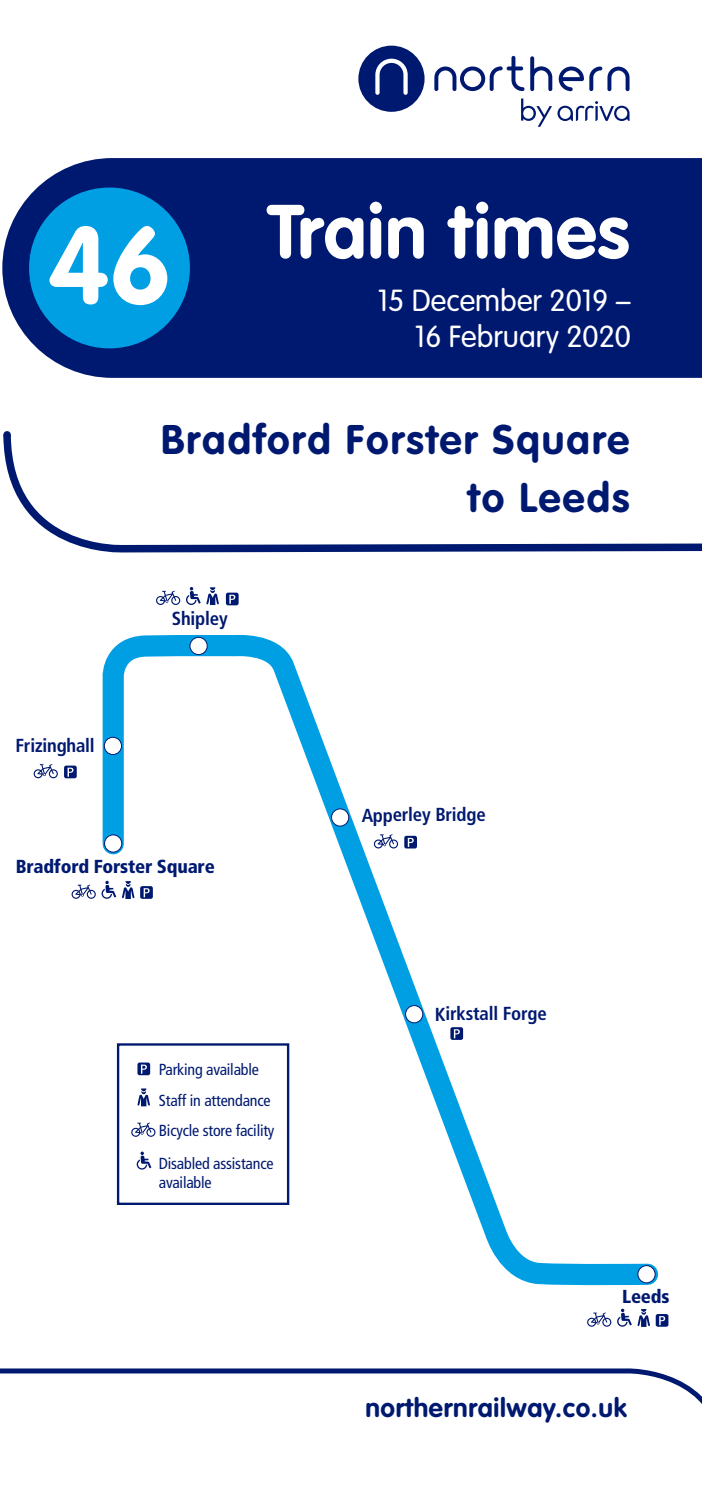
<style>
.page{position:relative;width:702px;height:1489px;background:#fff}
.page>*{position:absolute;margin:0;border:0;box-sizing:border-box;transform-origin:0 0}
.t1{font:700 75px "VAG Rounded";letter-spacing:.01em;color:#fff}
.t2{font:700 40.75px/58px "VAG Rounded";letter-spacing:.05em;color:#001970;text-align:right}
.t3{font:300 30px/36px "VAG Rounded";color:#fff;text-align:right}
.t4{font:700 26.25px "VAG Rounded";letter-spacing:.025em;color:#001970}
.t5{font:700 condensed 18.75px "Frutiger";letter-spacing:-.015em;color:#001970}
.t6{font:900 condensed 18.75px "Frutiger";color:#001970}
.t7{font:condensed 16px/30.5px "Frutiger";letter-spacing:-.01em;color:#001970}
.s1{font-size:107.5px}
</style>
<div class="page">
<div style="left:2px;top:158px;width:700px;height:220px;background:#001970"></div>
<div style="left:29px;top:187px;width:161px;height:161px;background:#009fe4;border-radius:50%"></div>
<svg style="left:0;top:1368px;width:702px;height:36px"></svg>
<svg style="left:3px;top:431px;width:699px;height:122px"></svg>
<div style="left:3px;top:431px;width:8px;height:7px;background:#001970;border-radius:50%"></div>
<svg style="left:358px;top:46px;width:66px;height:66px"></svg>
<svg style="left:530px;top:56px;width:22px;height:35px"></svg>
<svg style="left:434px;top:56px;width:90px;height:35px"></svg>
<svg style="left:558px;top:66px;width:71px;height:25px"></svg>
<svg style="left:521px;top:98px;width:108px;height:29px"></svg>
<svg style="left:92px;top:634px;width:567px;height:652px"></svg>
<div style="left:638px;top:1265px;width:17px;height:17px;background:#fff;border-radius:50%"></div>
<div style="left:637px;top:1265px;width:18px;height:17px;border:1px solid #001970;border-radius:50%"></div>
<div style="left:405px;top:1005px;width:18px;height:17px;background:#fff;border-radius:50%"></div>
<div style="left:405px;top:1005px;width:18px;height:18px;border:1px solid #001970;border-radius:50%"></div>
<div style="left:190px;top:637px;width:17px;height:17px;background:#fff;border-radius:50%"></div>
<div style="left:190px;top:637px;width:17px;height:18px;border:1px solid #001970;border-radius:50%"></div>
<div style="left:331px;top:808px;width:18px;height:18px;background:#fff;border-radius:50%"></div>
<div style="left:331px;top:808px;width:18px;height:18px;border:1px solid #001970;border-radius:50%"></div>
<div style="left:104px;top:834px;width:18px;height:18px;background:#fff;border-radius:50%"></div>
<div style="left:104px;top:834px;width:18px;height:18px;border:1px solid #001970;border-radius:50%"></div>
<div style="left:104px;top:737px;width:17px;height:17px;background:#fff;border-radius:50%"></div>
<div style="left:104px;top:737px;width:18px;height:17px;border:1px solid #001970;border-radius:50%"></div>
<svg style="left:140px;top:886px;width:13px;height:12px"></svg>
<svg style="left:144px;top:888px;width:6px;height:9px"></svg>
<svg style="left:72px;top:880px;width:44px;height:18px"></svg>
<svg style="left:122px;top:881px;width:12px;height:17px"></svg>
<svg style="left:64px;top:765px;width:13px;height:13px"></svg>
<svg style="left:68px;top:767px;width:5px;height:9px"></svg>
<svg style="left:34px;top:764px;width:24px;height:14px"></svg>
<div style="left:226px;top:592px;width:12px;height:13px;background:#001970;border-radius:2px"></div>
<svg style="left:229px;top:594px;width:6px;height:9px"></svg>
<svg style="left:156px;top:590px;width:24px;height:15px"></svg>
<svg style="left:186px;top:587px;width:33px;height:18px"></svg>
<svg style="left:404px;top:835px;width:13px;height:13px"></svg>
<svg style="left:408px;top:837px;width:6px;height:9px"></svg>
<svg style="left:374px;top:834px;width:24px;height:14px"></svg>
<svg style="left:450px;top:1027px;width:13px;height:12px"></svg>
<svg style="left:454px;top:1029px;width:6px;height:9px"></svg>
<svg style="left:617px;top:1308px;width:14px;height:18px"></svg>
<div style="left:655px;top:1313px;width:13px;height:13px;background:#001970;border-radius:2px"></div>
<svg style="left:659px;top:1316px;width:6px;height:8px"></svg>
<svg style="left:587px;top:1312px;width:24px;height:14px"></svg>
<svg style="left:637px;top:1309px;width:13px;height:17px"></svg>
<svg style="left:137px;top:1151px;width:14px;height:18px"></svg>
<svg style="left:137px;top:1062px;width:13px;height:13px"></svg>
<svg style="left:141px;top:1064px;width:6px;height:9px"></svg>
<svg style="left:131px;top:1122px;width:24px;height:14px"></svg>
<svg style="left:137px;top:1088px;width:13px;height:18px"></svg>
<div style="left:117px;top:1043px;width:172px;height:161px;border:2px solid #001970"></div>
<h1 class="t1" style="left:48px;top:188px;width:583px"><span class="s1">46</span> Train times</h1>
<h3 class="t3" style="left:377px;top:282px;width:255px">15 December 2019 –<br>16 February 2020</h3>
<h2 class="t2" style="left:161px;top:410px;width:470px">Bradford Forster Square to Leeds</h2>
<p class="t5" style="left:15px;top:734px;width:81px">Frizinghall</p>
<p class="t5" style="left:172px;top:607px;width:57px">Shipley</p>
<p class="t6" style="left:16px;top:855px;width:200px">Bradford Forster Square</p>
<p class="t7" style="left:159px;top:1054px;width:117px">Parking available<br>Staff in attendance<br>Bicycle store facility</p>
<p class="t7" style="left:159px;top:1154px;width:116px;line-height:18.8px">Disabled assistance available</p>
<p class="t5" style="left:361px;top:803px;width:126px">Apperley Bridge</p>
<p class="t5" style="left:435px;top:1002px;width:113px">Kirkstall Forge</p>
<p class="t6" style="left:622px;top:1285px;width:49px">Leeds</p>
<h3 class="t4" style="left:365px;top:1392px;width:263px">northernrailway.co.uk</h3>
</div>
